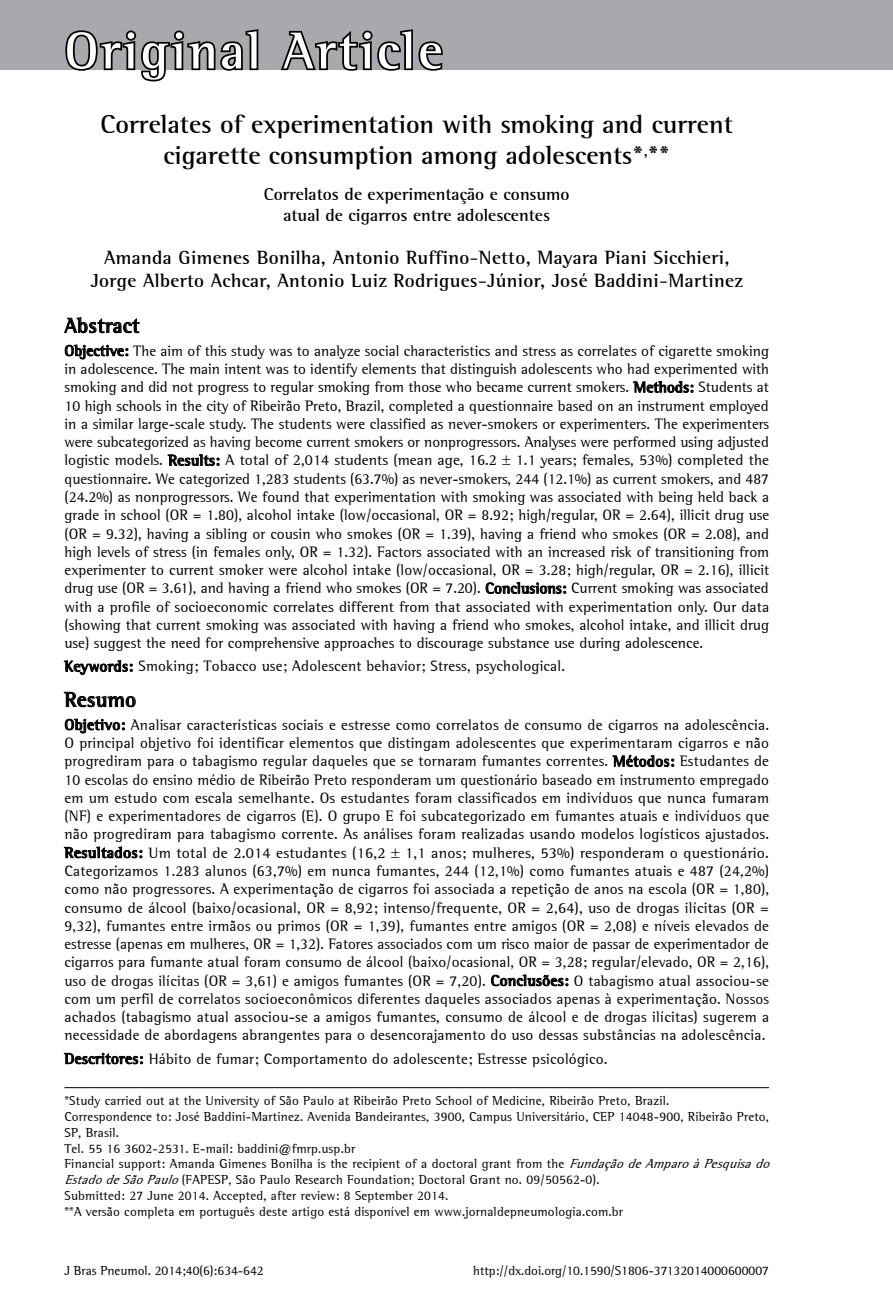
<style>
.page{position:relative;width:893px;height:1315px;background:#fff}
.page>*{position:absolute;margin:0;border:0;box-sizing:border-box;transform-origin:0 0}
.t1{font:700 52.5px "Libre Semi Serif S Si";letter-spacing:.05em;color:#fff}
.t2{font:700 26.25px/31.5px "Libre Semi Serif S Si";color:#000;text-align:center}
.t3{font:700 21px "Libre Semi Serif S Si";letter-spacing:.015em;color:#000}
.t4{font:700 19.25px/23.1px "Libre Semi Serif S Si";letter-spacing:.015em;color:#000;text-align:center}
.t5{font:700 17.5px/21px "Libre Semi Serif S Si";color:#000;text-align:center}
.t6{font:15.22px/18.2px "Libre Semi Serif S Si";letter-spacing:.015em;color:#000;text-align:justify}
.t7{font:13.12px/15.8px "Libre Semi Serif S Si";letter-spacing:.015em;color:#000}
.s1{font-weight:700}
.s2{font-style:italic}
</style>
<div class="page">
<div style="left:0;top:0;width:893px;height:70px;background:#a7a9ac"></div>
<svg style="left:65px;top:317px;width:74px;height:16px"></svg>
<svg style="left:65px;top:345px;width:63px;height:14px"></svg>
<svg style="left:633px;top:381px;width:60px;height:11px"></svg>
<svg style="left:168px;top:454px;width:51px;height:12px"></svg>
<svg style="left:486px;top:582px;width:80px;height:11px"></svg>
<svg style="left:64px;top:660px;width:69px;height:14px"></svg>
<svg style="left:64px;top:692px;width:71px;height:15px"></svg>
<svg style="left:65px;top:719px;width:60px;height:14px"></svg>
<svg style="left:613px;top:754px;width:61px;height:12px"></svg>
<svg style="left:64px;top:847px;width:78px;height:11px"></svg>
<svg style="left:491px;top:974px;width:77px;height:12px"></svg>
<svg style="left:64px;top:1053px;width:79px;height:11px"></svg>
<hr style="left:64px;top:1087px;width:705px;height:1px;background:#000">
<svg style="left:65px;top:29px;width:194px;height:53px"></svg>
<svg style="left:281px;top:29px;width:162px;height:42px"></svg>
<h1 class="t1" style="left:64px;top:19px;width:380px">Original Article</h1>
<h2 class="t2" style="left:101px;top:108px;width:634px">Correlates of experimentation with smoking and current cigarette consumption among adolescents*<sup>,</sup>**</h2>
<p class="t5" style="left:264px;top:184px;width:307px">Correlatos de experimentação e consumo atual de cigarros entre adolescentes</p>
<p class="t4" style="left:91px;top:246px;width:654px">Amanda Gimenes Bonilha, Antonio Ruffino-Netto, Mayara Piani Sicchieri,<br>Jorge Alberto Achcar, Antonio Luiz Rodrigues-Júnior, José Baddini-Martinez</p>
<h3 class="t3" style="left:64px;top:313px;width:77px">Abstract</h3>
<p class="t6" style="left:64px;top:341px;width:706px"><span class="s1">Objective:</span> The aim of this study was to analyze social characteristics and stress as correlates of cigarette smoking in adolescence. The main intent was to identify elements that distinguish adolescents who had experimented with smoking and did not progress to regular smoking from those who became current smokers. <span class="s1">Methods:</span> Students at 10 high schools in the city of Ribeirão Preto, Brazil, completed a questionnaire based on an instrument employed in a similar large-scale study. The students were classified as never-smokers or experimenters. The experimenters were subcategorized as having become current smokers or nonprogressors. Analyses were performed using adjusted logistic models. <span class="s1">Results:</span> A total of 2,014 students (mean age, 16.2 1.1 years; females, 53%) completed the questionnaire. We categorized 1,283 students (63.7%) as never-smokers, 244 (12.1%) as current smokers, and 487 (24.2%) as nonprogressors. We found that experimentation with smoking was associated with being held back a grade in school (OR = 1.80), alcohol intake (low/occasional, OR = 8.92; high/regular, OR = 2.64), illicit drug use (OR = 9.32), having a sibling or cousin who smokes (OR = 1.39), having a friend who smokes (OR = 2.08), and high levels of stress (in females only, OR = 1.32). Factors associated with an increased risk of transitioning from experimenter to current smoker were alcohol intake (low/occasional, OR = 3.28; high/regular, OR = 2.16), illicit drug use (OR = 3.61), and having a friend who smokes (OR = 7.20). <span class="s1">Conclusions:</span> Current smoking was associated with a profile of socioeconomic correlates different from that associated with experimentation only. Our data (showing that current smoking was associated with having a friend who smokes, alcohol intake, and illicit drug use) suggest the need for comprehensive approaches to discourage substance use during adolescence.</p>
<p class="t6" style="left:64px;top:657px;width:502px"><span class="s1">Keywords:</span> Smoking; Tobacco use; Adolescent behavior; Stress, psychological.</p>
<h3 class="t3" style="left:64px;top:686px;width:73px">Resumo</h3>
<p class="t6" style="left:64px;top:715px;width:706px"><span class="s1">Objetivo:</span> Analisar características sociais e estresse como correlatos de consumo de cigarros na adolescência.<br>O principal objetivo foi identificar elementos que distingam adolescentes que experimentaram cigarros e não progrediram para o tabagismo regular daqueles que se tornaram fumantes correntes. <span class="s1">Métodos:</span> Estudantes de 10 escolas do ensino médio de Ribeirão Preto responderam um questionário baseado em instrumento empregado em um estudo com escala semelhante. Os estudantes foram classificados em indivíduos que nunca fumaram (NF) e experimentadores de cigarros (E). O grupo E foi subcategorizado em fumantes atuais e indivíduos que não progrediram para tabagismo corrente. As análises foram realizadas usando modelos logísticos ajustados.<br><span class="s1">Resultados:</span> Um total de 2.014 estudantes (16,2</p>
<p class="t6" style="left:64px;top:843px;width:706px;text-indent:341px">1,1 anos; mulheres, 53%) responderam o questionário.<br>Categorizamos 1.283 alunos (63,7%) em nunca fumantes, 244 (12,1%) como fumantes atuais e 487 (24,2%) como não progressores. A experimentação de cigarros foi associada a repetição de anos na escola (OR = 1,80), consumo de álcool (baixo/ocasional, OR = 8,92; intenso/frequente, OR = 2,64), uso de drogas ilícitas (OR = 9,32), fumantes entre irmãos ou primos (OR = 1,39), fumantes entre amigos (OR = 2,08) e níveis elevados de estresse (apenas em mulheres, OR = 1,32). Fatores associados com um risco maior de passar de experimentador de cigarros para fumante atual foram consumo de álcool (baixo/ocasional, OR = 3,28; regular/elevado, OR = 2,16), uso de drogas ilícitas (OR = 3,61) e amigos fumantes (OR = 7,20). <span class="s1">Conclusões:</span> O tabagismo atual associou-se com um perfil de correlatos socioeconômicos diferentes daqueles associados apenas à experimentação. Nossos achados (tabagismo atual associou-se a amigos fumantes, consumo de álcool e de drogas ilícitas) sugerem a necessidade de abordagens abrangentes para o desencorajamento do uso dessas substâncias na adolescência.</p>
<p class="t6" style="left:64px;top:1049px;width:545px"><span class="s1">Descritores:</span> Hábito de fumar; Comportamento do adolescente; Estresse psicológico.</p>
<p class="t7" style="left:64px;top:1093px;width:712px">*Study carried out at the University of São Paulo at Ribeirão Preto School of Medicine, Ribeirão Preto, Brazil.<br>Correspondence to: José Baddini-Martinez. Avenida Bandeirantes, 3900, Campus Universitário, CEP 14048-900, Ribeirão Preto, SP, Brasil.<br>Tel. 55 16 3602-2531. E-mail: baddini@fmrp.usp.br<br>Financial support: Amanda Gimenes Bonilha is the recipient of a doctoral grant from the <span class="s2">FundaçãodeAmparoàPesquisado EstadodeSãoPaulo</span>(FAPESP, São Paulo Research Foundation; Doctoral Grant no. 09/50562-0).<br>Submitted: 27 June 2014. Accepted, after review: 8 September 2014.<br>**A versão completa em português deste artigo está disponível em www.jornaldepneumologia.com.br</p>
<p class="t7" style="left:64px;top:1263px;width:201px">J Bras Pneumol. 2014;40(6):634-642</p>
<p class="t7" style="left:473px;top:1263px;width:297px">http://dx.doi.org/10.1590/S1806-37132014000600007</p>
</div>
